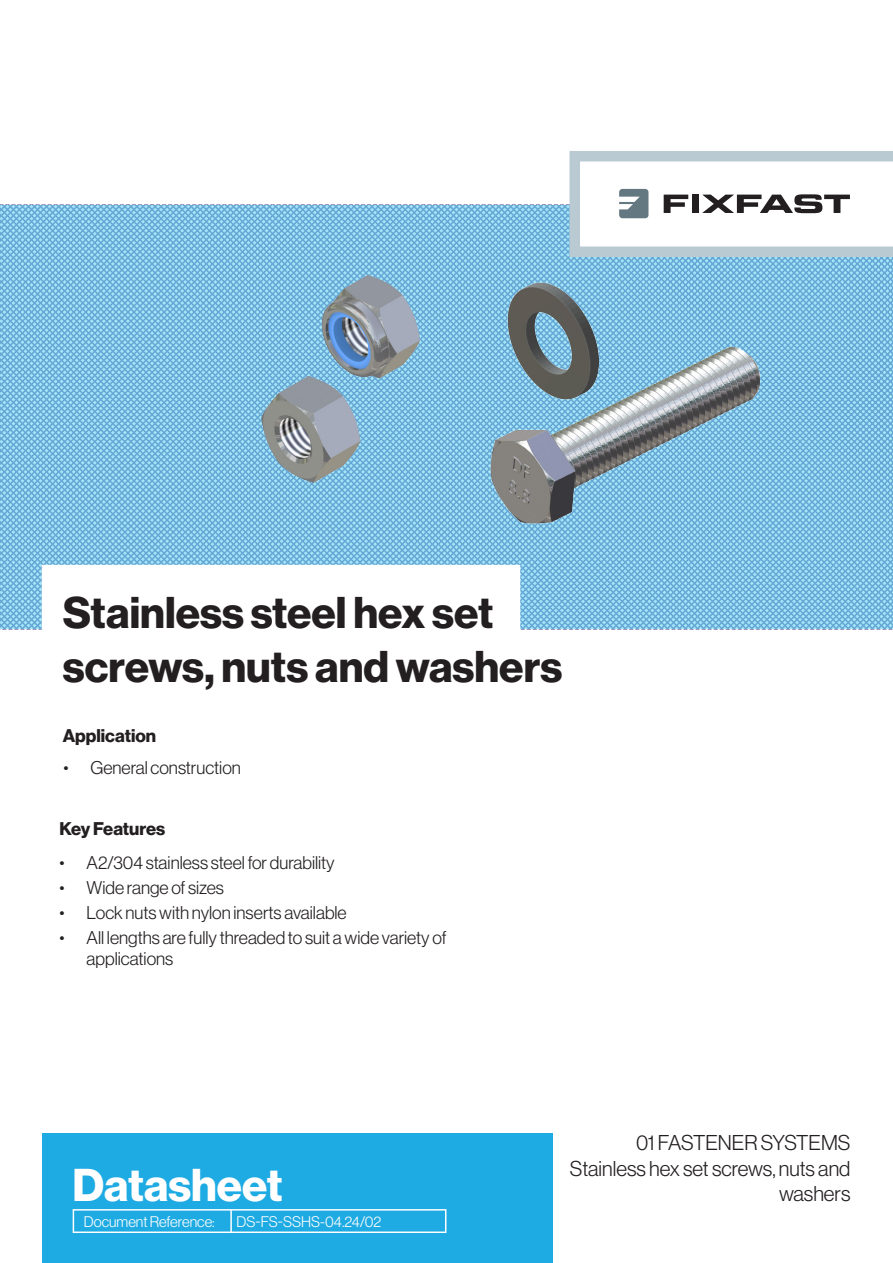
<style>
.page{position:relative;width:893px;height:1263px;background:#fff}
.page>*{position:absolute;margin:0;border:0;box-sizing:border-box;transform-origin:0 0}
.t1{font:700 45px "Haas Grot Disp 75";color:#fff}
.t2{font:700 43.5px "Haas Grot Disp 75";color:#231f20}
.t3{font:300 21px/25.2px "Haas Grot Disp 45";color:#231f20;text-align:right}
.t4{font:300 18px/21px "Haas Grot Disp 45";color:#231f20}
.t5{font:700 18px "Haas Grot Disp 75";color:#231f20}
.t6{font:300 15px "Haas Grot Disp 45";color:#fff}
</style>
<div class="page">
<div style="left:43px;top:1133px;width:510px;height:130px;background:#1eaae2"></div>
<div style="left:73px;top:1209px;width:373px;height:24px;border:2px solid #fff"></div>
<hr style="left:230px;top:1210px;width:2px;height:23px;background:#fff">
<svg style="left:0;top:205px;width:893px;height:423px;background:#7ec0e3"></svg>
<div style="left:42px;top:565px;width:478px;height:67px;background:#fff"></div>
<svg style="left:564px;top:151px;width:329px;height:111px"></svg>
<img style="left:219px;top:264px;width:565px;height:292px">
<p class="t2" style="left:63px;top:587px;width:432px">Stainless steel hex set</p>
<p class="t2" style="left:63px;top:641px;width:501px">screws, nuts and washers</p>
<p class="t5" style="left:63px;top:725px;width:95px">Application</p>
<p class="t4" style="left:63px;top:757px;width:179px">• General construction</p>
<p class="t5" style="left:60px;top:818px;width:107px">Key Features</p>
<p class="t4" style="left:60px;top:852px;width:277px">• A2/304 stainless steel for durability</p>
<p class="t4" style="left:60px;top:877px;width:166px">• Wide range of sizes</p>
<p class="t4" style="left:60px;top:902px;width:289px">• Lock nuts with nylon inserts available</p>
<p class="t4" style="left:87px;top:927px;width:361px;text-indent:-27px">• All lengths are fully threaded to suit a wide variety of applications</p>
<p class="t1" style="left:73px;top:1159px;width:212px">Datasheet</p>
<p class="t6" style="left:84px;top:1214px;width:132px">Document Reference:</p>
<p class="t6" style="left:236px;top:1214px;width:146px">DS-FS-SSHS-04.24/02</p>
<p class="t3" style="left:636px;top:1130px;width:216px">01 FASTENER SYSTEMS</p>
<p class="t3" style="left:570px;top:1156px;width:282px">Stainless hex set screws, nuts and washers</p>
</div>
